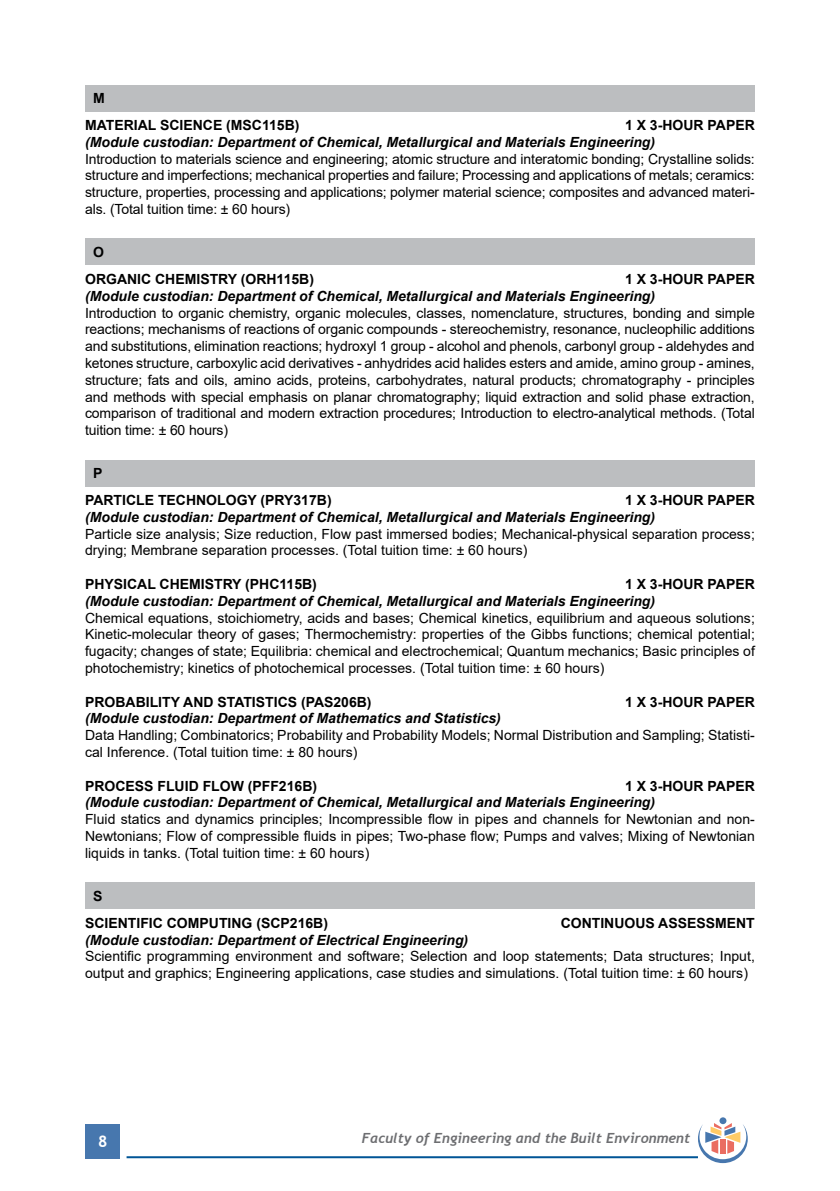
<style>
.page{position:relative;width:840px;height:1191px;background:#fff}
.page>*{position:absolute;margin:0;border:0;box-sizing:border-box;transform-origin:0 0}
.t1{font:700 16px "Trebuchet MS";color:#fff}
.t2{font:14px/16.8px "Arial";color:#000;text-align:justify}
.t3{font:italic 700 14px "Arial";color:#000}
.t4{font:700 14px/26.8px "Arial";color:#000}
.t5{font:italic 700 14px "Trebuchet";color:#6d6e71}
</style>
<div class="page">
<div style="left:86px;top:1124px;width:34px;height:34px;background:#4777ae"></div>
<hr style="left:126px;top:1156px;width:571px;height:2px;background:#005596">
<div style="left:719px;top:1117px;width:7px;height:7px;background:#4777ae;border-radius:50%"></div>
<svg style="left:697px;top:1123px;width:50px;height:40px"></svg>
<div style="left:85px;top:85px;width:669px;height:26px;background:#bcbec0"></div>
<div style="left:85px;top:239px;width:669px;height:26px;background:#bcbec0"></div>
<div style="left:85px;top:460px;width:669px;height:26px;background:#bcbec0"></div>
<div style="left:85px;top:882px;width:669px;height:27px;background:#bcbec0"></div>
<p class="t4" style="left:85px;top:85px;width:216px;text-indent:8px">M<br>MATERIAL SCIENCE (MSC115B)</p>
<p class="t4" style="left:624px;top:112px;width:131px">1 X 3-HOUR PAPER</p>
<p class="t3" style="left:85px;top:133px;width:571px">(Module custodian: Department of Chemical, Metallurgical and Materials Engineering)</p>
<p class="t2" style="left:85px;top:150px;width:670px">Introduction to materials science and engineering; atomic structure and interatomic bonding; Crystalline solids: structure and imperfections; mechanical properties and failure; Processing and applications of metals; ceramics: structure, properties, processing and applications; polymer material science; composites and advanced materi&shy;als. (Total tuition time: ± 60 hours)</p>
<p class="t4" style="left:85px;top:239px;width:230px;text-indent:8px">O<br>ORGANIC CHEMISTRY (ORH115B)</p>
<p class="t4" style="left:624px;top:266px;width:131px">1 X 3-HOUR PAPER</p>
<p class="t3" style="left:85px;top:286px;width:571px">(Module custodian: Department of Chemical, Metallurgical and Materials Engineering)</p>
<p class="t2" style="left:85px;top:304px;width:670px">Introduction to organic chemistry, organic molecules, classes, nomenclature, structures, bonding and simple reactions; mechanisms of reactions of organic compounds - stereochemistry, resonance, nucleophilic additions and substitutions, elimination reactions; hydroxyl 1 group - alcohol and phenols, carbonyl group - aldehydes and ketones structure, carboxylic acid derivatives - anhydrides acid halides esters and amide, amino group - amines, structure; fats and oils, amino acids, proteins, carbohydrates, natural products; chromatography - principles and methods with special emphasis on planar chromatography; liquid extraction and solid phase extraction, comparison of traditional and modern extraction procedures; Introduction to electro-analytical methods. (Total tuition time: ± 60 hours)</p>
<p class="t4" style="left:85px;top:460px;width:248px;text-indent:8px">P<br>PARTICLE TECHNOLOGY (PRY317B)</p>
<p class="t4" style="left:624px;top:487px;width:131px">1 X 3-HOUR PAPER</p>
<p class="t3" style="left:85px;top:507px;width:571px">(Module custodian: Department of Chemical, Metallurgical and Materials Engineering)</p>
<p class="t2" style="left:85px;top:525px;width:671px">Particle size analysis; Size reduction, Flow past immersed bodies; Mechanical-physical separation process; drying; Membrane separation processes. (Total tuition time: ± 60 hours)</p>
<p class="t4" style="left:85px;top:571px;width:233px">PHYSICAL CHEMISTRY (PHC115B)</p>
<p class="t4" style="left:624px;top:571px;width:131px">1 X 3-HOUR PAPER</p>
<p class="t3" style="left:85px;top:591px;width:571px">(Module custodian: Department of Chemical, Metallurgical and Materials Engineering)</p>
<p class="t2" style="left:85px;top:609px;width:671px">Chemical equations, stoichiometry, acids and bases; Chemical kinetics, equilibrium and aqueous solutions; Kinetic-molecular theory of gases; Thermochemistry: properties of the Gibbs functions; chemical potential; fugacity; changes of state; Equilibria: chemical and electrochemical; Quantum mechanics; Basic principles of photochemistry; kinetics of photochemical processes. (Total tuition time: ± 60 hours)</p>
<p class="t4" style="left:85px;top:688px;width:288px">PROBABILITY AND STATISTICS (PAS206B)</p>
<p class="t4" style="left:624px;top:688px;width:131px">1 X 3-HOUR PAPER</p>
<p class="t3" style="left:85px;top:709px;width:417px">(Module custodian: Department of Mathematics and Statistics)</p>
<p class="t2" style="left:85px;top:727px;width:671px">Data Handling; Combinatorics; Probability and Probability Models; Normal Distribution and Sampling; Statisti&shy;cal Inference. (Total tuition time: ± 80 hours)</p>
<p class="t4" style="left:85px;top:772px;width:233px">PROCESS FLUID FLOW (PFF216B)</p>
<p class="t4" style="left:624px;top:772px;width:131px">1 X 3-HOUR PAPER</p>
<p class="t3" style="left:85px;top:793px;width:571px">(Module custodian: Department of Chemical, Metallurgical and Materials Engineering)</p>
<p class="t2" style="left:85px;top:811px;width:671px">Fluid statics and dynamics principles; Incompressible flow in pipes and channels for Newtonian and non-Newtonians; Flow of compressible fluids in pipes; Two-phase flow; Pumps and valves; Mixing of Newtonian liquids in tanks. (Total tuition time: ± 60 hours)</p>
<p class="t4" style="left:85px;top:882px;width:244px;text-indent:8px">S<br>SCIENTIFIC COMPUTING (SCP216B)</p>
<p class="t4" style="left:560px;top:909px;width:195px">CONTINUOUS ASSESSMENT</p>
<p class="t3" style="left:85px;top:930px;width:384px">(Module custodian: Department of Electrical Engineering)</p>
<p class="t2" style="left:85px;top:948px;width:671px">Scientific programming environment and software; Selection and loop statements; Data structures; Input, output and graphics; Engineering applications, case studies and simulations. (Total tuition time: ± 60 hours)</p>
<p class="t1" style="left:98px;top:1131px;width:11px">8</p>
<p class="t5" style="left:362px;top:1129px;width:329px">Faculty of Engineering and the Built Environment</p>
</div>
